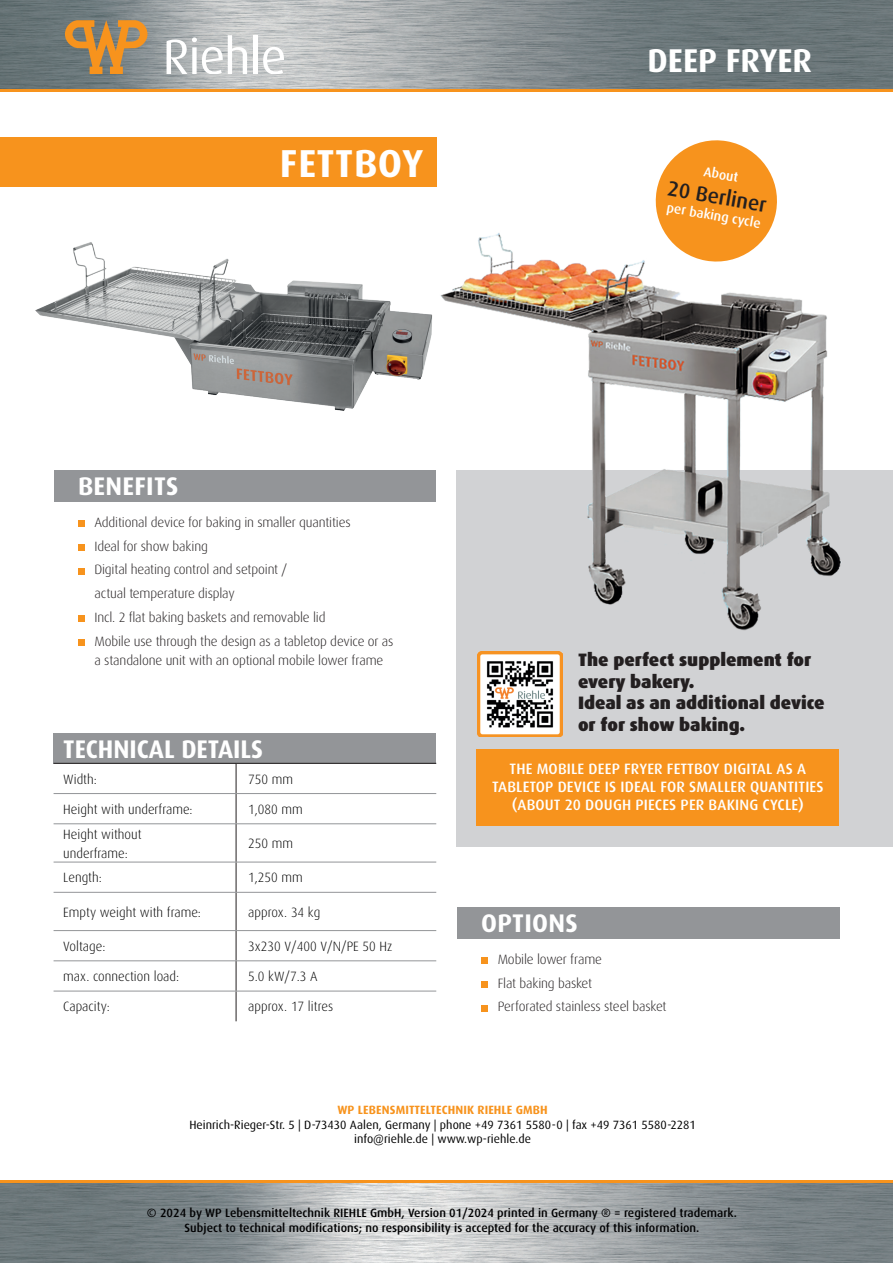
<style>
.page{position:relative;width:893px;height:1263px;background:#fff}
.page>*{position:absolute;margin:0;border:0;box-sizing:border-box;transform-origin:0 0}
.t1{font:700 39px "Dax Pro";letter-spacing:.015em;color:#fff}
.t2{font:700 33px "Dax Pro";color:#fff}
.t3{font:700 25.5px "Dax Pro";color:#fff}
.t4{font:500 21px "Dax Pro";color:#231f20}
.t5{font:900 18px/21.6px "Dax Pro";color:#231f20}
.t6{font:500 15px/18px "Dax Pro";letter-spacing:.01em;color:#fff;text-align:center}
.t7{font:300 13.5px/23.7px "Dax Pro";letter-spacing:-.01em;color:#231f20}
.t8{font:300 13.5px/19.2px "Dax Pro";color:#000001}
.t9{font:500 13.5px "Dax Pro";color:#fff}
.t10{font:500 12px/14.4px "Dax Pro";color:#000001;text-align:center}
.t11{font:12px/14.4px "Dax Pro";color:#000001;text-align:center}
.t12{font:700 12px "Dax Pro";letter-spacing:.01em;color:#f7931d}
</style>
<div class="page">
<img style="left:0;top:0;width:893px;height:1263px">
<div style="left:0;top:91px;width:893px;height:1090px;background:#fff"></div>
<hr style="left:0;top:89px;width:893px;height:2px;background:#f7931d">
<hr style="left:0;top:1180px;width:893px;height:2px;background:#f7931d">
<svg style="left:65px;top:20px;width:82px;height:54px;background:#ae8855"></svg>
<svg style="left:167px;top:35px;width:80px;height:39px"></svg>
<div style="left:253px;top:35px;width:5px;height:39px;background:#fff"></div>
<svg style="left:263px;top:47px;width:21px;height:27px"></svg>
<div style="left:456px;top:470px;width:437px;height:377px;background:#d1d2d4"></div>
<img style="left:440px;top:233px;width:402px;height:398px">
<img style="left:35px;top:242px;width:398px;height:169px">
<svg style="left:651px;top:140px;width:131px;height:126px"></svg>
<div style="left:54px;top:733px;width:382px;height:30px;background:#939598"></div>
<hr style="left:54px;top:763px;width:182px;height:1px;background:#231f20">
<hr style="left:236px;top:763px;width:200px;height:1px;background:#231f20">
<hr style="left:236px;top:763px;width:1px;height:30px;background:#231f20">
<hr style="left:236px;top:794px;width:1px;height:30px;background:#231f20">
<hr style="left:236px;top:824px;width:1px;height:38px;background:#231f20">
<hr style="left:236px;top:862px;width:1px;height:30px;background:#231f20">
<hr style="left:236px;top:892px;width:1px;height:38px;background:#231f20">
<hr style="left:236px;top:931px;width:1px;height:30px;background:#231f20">
<hr style="left:236px;top:961px;width:1px;height:30px;background:#231f20">
<hr style="left:236px;top:991px;width:1px;height:30px;background:#231f20">
<hr style="left:54px;top:793px;width:182px;height:1px;background:#939598">
<hr style="left:236px;top:793px;width:200px;height:1px;background:#939598">
<hr style="left:54px;top:823px;width:182px;height:1px;background:#939598">
<hr style="left:236px;top:823px;width:200px;height:1px;background:#939598">
<hr style="left:54px;top:862px;width:182px;height:1px;background:#939598">
<hr style="left:236px;top:862px;width:200px;height:1px;background:#939598">
<hr style="left:54px;top:892px;width:182px;height:1px;background:#939598">
<hr style="left:236px;top:892px;width:200px;height:1px;background:#939598">
<hr style="left:54px;top:930px;width:182px;height:1px;background:#939598">
<hr style="left:236px;top:930px;width:200px;height:1px;background:#939598">
<hr style="left:54px;top:960px;width:182px;height:1px;background:#939598">
<hr style="left:236px;top:960px;width:200px;height:1px;background:#939598">
<hr style="left:54px;top:991px;width:182px;height:1px;background:#939598">
<hr style="left:236px;top:991px;width:200px;height:1px;background:#939598">
<div style="left:457px;top:907px;width:382px;height:31px;background:#939598"></div>
<div style="left:481px;top:957px;width:7px;height:7px;background:#f7931d"></div>
<div style="left:481px;top:981px;width:7px;height:7px;background:#f7931d"></div>
<div style="left:481px;top:1005px;width:7px;height:6px;background:#f7931d"></div>
<div style="left:54px;top:470px;width:382px;height:32px;background:#939598"></div>
<div style="left:78px;top:520px;width:6px;height:7px;background:#f7931d"></div>
<div style="left:78px;top:544px;width:6px;height:7px;background:#f7931d"></div>
<svg style="left:78px;top:568px;width:6px;height:6px"></svg>
<div style="left:78px;top:615px;width:6px;height:7px;background:#f7931d"></div>
<div style="left:78px;top:639px;width:6px;height:7px;background:#f7931d"></div>
<div style="left:0;top:137px;width:436px;height:50px;background:#f7931d"></div>
<div style="left:477px;top:749px;width:362px;height:77px;background:#f7931d"></div>
<img style="left:477px;top:651px;width:85px;height:85px">
<h1 class="t1" style="left:280px;top:138px;width:145px">FETTBOY</h1>
<h2 class="t2" style="left:647px;top:39px;width:166px">DEEP FRYER</h2>
<p class="t9" style="left:705px;top:163px;width:36px;rotate:10deg">About</p>
<h3 class="t4" style="left:670px;top:175px;width:102px;rotate:10deg">20 Berliner</h3>
<p class="t9" style="left:669px;top:198px;width:96px;rotate:10deg">per baking cycle</p>
<h3 class="t3" style="left:78px;top:469px;width:102px">BENEFITS</h3>
<p class="t7" style="left:94px;top:510px;width:300px">Additional device for baking in smaller quantities<br>Ideal for show baking<br>Digital heating control and setpoint /<br>actual temperature display<br>Incl. 2 flat baking baskets and removable lid<br>Mobile use through the design as a tabletop device or as</p>
<p class="t7" style="left:94px;top:648px;width:290px">a standalone unit with an optional mobile lower frame</p>
<h3 class="t3" style="left:63px;top:733px;width:201px">TECHNICAL DETAILS</h3>
<p class="t8" style="left:63px;top:769px;width:35px">Width:</p>
<p class="t8" style="left:248px;top:769px;width:46px">750 mm</p>
<p class="t8" style="left:63px;top:799px;width:131px">Height with underframe:</p>
<p class="t8" style="left:248px;top:799px;width:56px">1,080 mm</p>
<p class="t8" style="left:63px;top:824px;width:80px">Height without underframe:</p>
<p class="t8" style="left:248px;top:833px;width:46px">250 mm</p>
<p class="t8" style="left:63px;top:868px;width:40px">Length:</p>
<p class="t8" style="left:248px;top:868px;width:56px">1,250 mm</p>
<p class="t8" style="left:63px;top:902px;width:139px">Empty weight with frame:</p>
<p class="t8" style="left:248px;top:902px;width:74px">approx. 34 kg</p>
<p class="t8" style="left:63px;top:936px;width:44px">Voltage:</p>
<p class="t8" style="left:248px;top:936px;width:146px">3x230 V/400 V/N/PE 50 Hz</p>
<p class="t8" style="left:63px;top:966px;width:117px">max. connection load:</p>
<p class="t8" style="left:248px;top:966px;width:71px">5.0 kW/7.3 A</p>
<p class="t8" style="left:63px;top:997px;width:48px">Capacity:</p>
<p class="t8" style="left:248px;top:997px;width:86px">approx. 17 litres</p>
<h3 class="t5" style="left:578px;top:648px;width:248px">The perfect supplement for every bakery.<br>Ideal as an additional device or for show baking.</h3>
<p class="t6" style="left:492px;top:759px;width:333px">THE MOBILE DEEP FRYER FETTBOY DIGITAL AS A<br>TABLETOP DEVICE IS IDEAL FOR SMALLER QUANTITIES (ABOUT 20 DOUGH PIECES PER BAKING CYCLE)</p>
<h3 class="t3" style="left:481px;top:906px;width:98px">OPTIONS</h3>
<p class="t7" style="left:498px;top:947px;width:170px">Mobile lower frame<br>Flat baking basket<br>Perforated stainless steel basket</p>
<p class="t12" style="left:337px;top:1102px;width:212px">WP LEBENSMITTELTECHNIK RIEHLE GMBH</p>
<p class="t11" style="left:189px;top:1117px;width:508px">Heinrich-Rieger-Str. 5 | D-73430 Aalen, Germany | phone +49 7361 5580-0 | fax +49 7361 5580-2281 info@riehle.de | www.wp-riehle.de</p>
<p class="t10" style="left:147px;top:1205px;width:592px">© 2024 by WP Lebensmitteltechnik RIEHLE GmbH, Version 01/2024 printed in Germany ® = registered trademark.<br>Subject to technical modifications; no responsibility is accepted for the accuracy of this information.</p>
</div>
